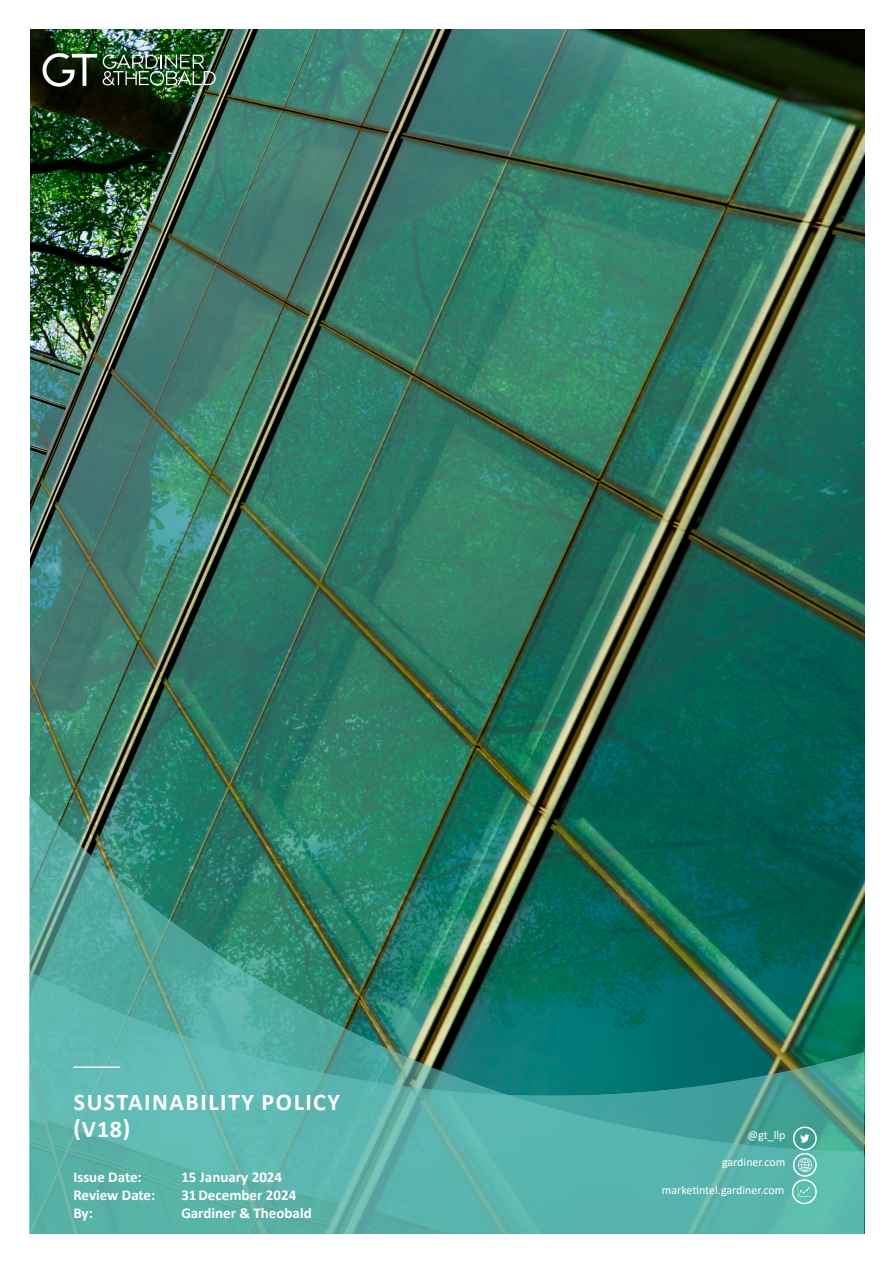
<style>
.page{position:relative;width:893px;height:1263px;background:#fff}
.page>*{position:absolute;margin:0;border:0;box-sizing:border-box;transform-origin:0 0}
.t1{font:700 24px "Calibri";letter-spacing:.065em;color:#fff}
.t2{font:700 15px "Calibri";color:#fff}
.t3{font:12px "Calibri";color:#fff}
</style>
<div class="page">
<img style="left:31px;top:30px;width:833px;height:1203px">
<img style="left:30px;top:764px;width:833px;height:469px">
<svg style="left:800px;top:1134px;width:9px;height:9px"></svg>
<div style="left:793px;top:1126px;width:24px;height:24px;border:2px solid #fff;border-radius:50%"></div>
<svg style="left:798px;top:1158px;width:14px;height:14px"></svg>
<div style="left:793px;top:1153px;width:24px;height:24px;border:2px solid #fff;border-radius:50%"></div>
<div style="left:792px;top:1179px;width:25px;height:25px;border:2px solid #fff;border-radius:50%"></div>
<svg style="left:798px;top:1187px;width:13px;height:9px"></svg>
<hr style="left:73px;top:1066px;width:47px;height:2px;background:#fff">
<svg style="left:43px;top:53px;width:54px;height:34px"></svg>
<img style="left:103px;top:54px;width:113px;height:31px">
<p class="t1" style="left:74px;top:1085px;width:268px">SUSTAINABILITY POLICY</p>
<p class="t1" style="left:73px;top:1112px;width:58px">(V18)</p>
<p class="t2" style="left:73px;top:1166px;width:70px">Issue Date:</p>
<p class="t2" style="left:181px;top:1166px;width:102px">15 January 2024</p>
<p class="t2" style="left:73px;top:1184px;width:83px">Review Date:</p>
<p class="t2" style="left:181px;top:1184px;width:116px">31December 2024</p>
<p class="t2" style="left:73px;top:1202px;width:21px">By:</p>
<p class="t2" style="left:181px;top:1202px;width:132px">Gardiner &amp; Theobald</p>
<p class="t3" style="left:747px;top:1127px;width:39px">@gt_llp</p>
<p class="t3" style="left:722px;top:1153px;width:65px">gardiner.com</p>
<p class="t3" style="left:662px;top:1182px;width:124px">marketintel.gardiner.com</p>
</div>
